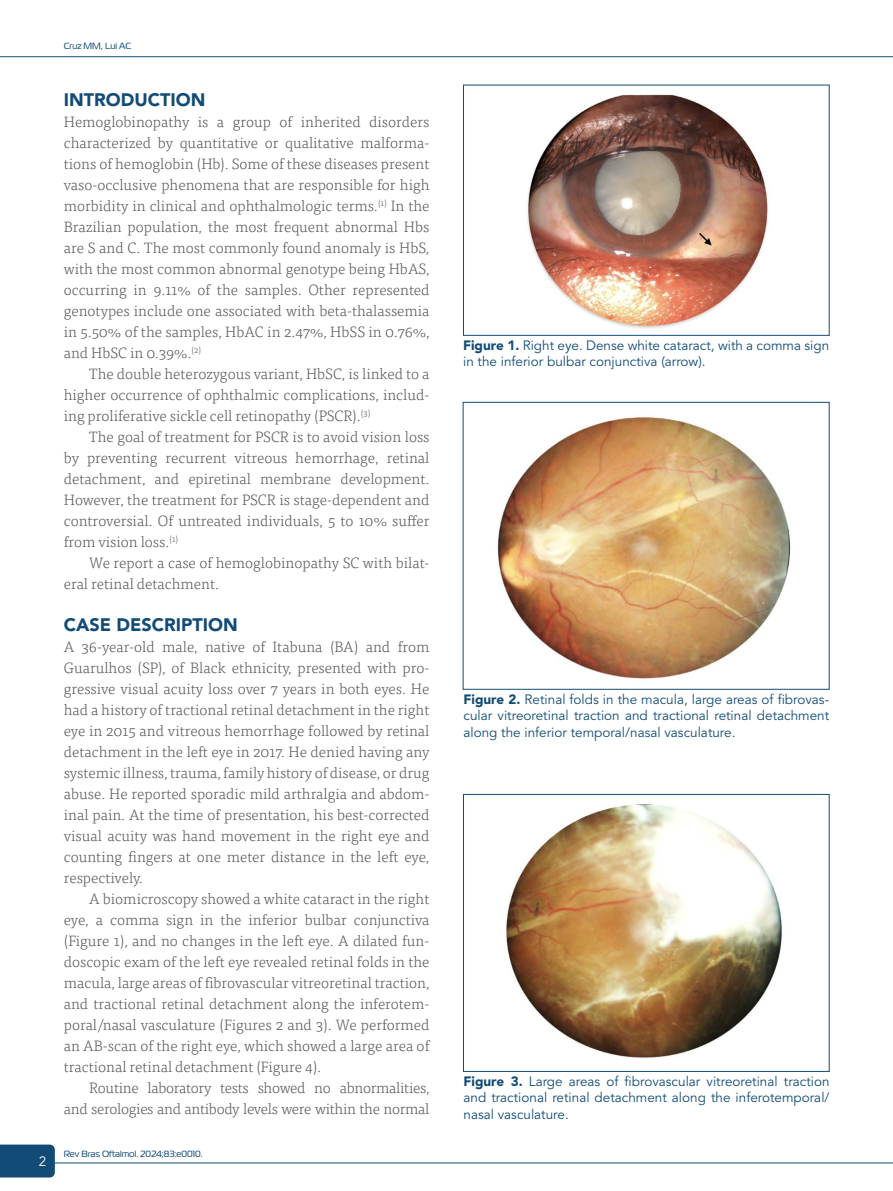
<style>
.page{position:relative;width:893px;height:1191px;background:#fff}
.page>*{position:absolute;margin:0;border:0;box-sizing:border-box;transform-origin:0 0}
.t1{font:900 18px "Avenir LT Std";color:#124c76}
.t2{font:300 15px/21px "Tisa Pro";color:#575756;text-align:justify}
.t3{font:300 15px/21px "Tisa Pro";letter-spacing:-.02em;color:#575756;text-align:right}
.t4{font:13.5px/16.2px "Avenir LT Std";color:#124c76;text-align:justify}
.t5{font:13.5px "Avenir LT Std";color:#fff}
.t6{font:9px "Magistral";color:#124c76}
.s1{font-weight:900}
</style>
<div class="page">
<div style="left:0;top:1144px;width:55px;height:33px;background:#124c76"></div>
<hr style="left:48px;top:1162px;width:845px;height:1px;background:#124c76">
<hr style="left:0;top:56px;width:893px;height:1px;background:#124c76">
<img style="left:527px;top:94px;width:241px;height:234px">
<div style="left:463px;top:85px;width:367px;height:251px;border:1px solid #124c76"></div>
<img style="left:497px;top:417px;width:294px;height:262px">
<img style="left:506px;top:804px;width:276px;height:254px">
<div style="left:463px;top:794px;width:367px;height:277px;border:1px solid #124c76"></div>
<p class="t5" style="left:39px;top:1153px;width:9px">2</p>
<p class="t6" style="left:64px;top:41px;width:69px">Cruz MM, Lui AC</p>
<p class="t1" style="left:64px;top:89px;width:143px">INTRODUCTION</p>
<p class="t2" style="left:64px;top:111px;width:367px">Hemoglobinopathy is a group of inherited disorders characterized by quantitative or qualitative malforma&shy;tions of hemoglobin (Hb). Some of these diseases present vaso-occlusive phenomena that are responsible for high morbidity in clinical and ophthalmologic terms.<sup>(1)</sup> In the Brazilian population, the most frequent abnormal Hbs are S and C. The most commonly found anomaly is HbS, with the most common abnormal genotype being HbAS, occurring in 9.11% of the samples. Other represented genotypes include one associated with beta-thalassemia in 5.50% of the samples, HbAC in 2.47%, HbSS in 0.76%, and HbSC in 0.39%.<sup>(2)</sup></p>
<p class="t2" style="left:64px;top:363px;width:367px;text-indent:26px">The double heterozygous variant, HbSC, is linked to a higher occurrence of ophthalmic complications, includ&shy;ing proliferative sickle cell retinopathy (PSCR).<sup>(3)</sup></p>
<p class="t2" style="left:64px;top:426px;width:367px;text-indent:26px">The goal of treatment for PSCR is to avoid vision loss by preventing recurrent vitreous hemorrhage, retinal detachment, and epiretinal membrane development.<br>However, the treatment for PSCR is stage-dependent and controversial. Of untreated individuals, 5 to 10% suffer from vision loss.<sup>(1)</sup></p>
<p class="t2" style="left:64px;top:552px;width:367px;text-indent:26px">We report a case of hemoglobinopathy SC with bilat&shy;eral retinal detachment.</p>
<p class="t1" style="left:64px;top:614px;width:175px">CASE DESCRIPTION</p>
<p class="t2" style="left:64px;top:636px;width:367px">A 36-year-old male, native of Itabuna (BA) and from Guarulhos (SP), of Black ethnicity, presented with pro&shy;gressive visual acuity loss over 7 years in both eyes. He had a history of tractional retinal detachment in the right eye in 2015 and vitreous hemorrhage followed by retinal detachment in the left eye in 2017. He denied having any systemic illness, trauma, family history of disease, or drug abuse. He reported sporadic mild arthralgia and abdom&shy;inal pain. At the time of presentation, his best-corrected visual acuity was hand movement in the right eye and counting fingers at one meter distance in the left eye, respectively.</p>
<p class="t2" style="left:64px;top:888px;width:367px;text-indent:26px">A biomicroscopy showed a white cataract in the right eye, a comma sign in the inferior bulbar conjunctiva (Figure 1), and no changes in the left eye. A dilated fun&shy;doscopic exam of the left eye revealed retinal folds in the macula, large areas of fibrovascular vitreoretinal traction, and tractional retinal detachment along the inferotem&shy;poral/nasal vasculature (Figures 2 and 3). We performed an AB-scan of the right eye, which showed a large area of tractional retinal detachment (Figure 4).</p>
<p class="t3" style="left:64px;top:1077px;width:367px">Routine laboratory tests showed no abnormalities, and serologies and antibody levels were within the normal</p>
<p class="t6" style="left:64px;top:1147px;width:140px">Rev Bras Oftalmol. 2024;83:e0010.</p>
<p class="t4" style="left:463px;top:338px;width:368px"><span class="s1">Figure 1.</span> Right eye. Dense white cataract, with a comma sign in the inferior bulbar conjunctiva (arrow).</p>
<p class="t4" style="left:463px;top:692px;width:367px"><span class="s1">Figure 2.</span> Retinal folds in the macula, large areas of fibrovas&shy;cular vitreoretinal traction and tractional retinal detachment along the inferior temporal/nasal vasculature.</p>
<p class="t4" style="left:463px;top:1074px;width:368px"><span class="s1">Figure 3.</span> Large areas of fibrovascular vitreoretinal traction and tractional retinal detachment along the inferotemporal/ nasal vasculature.</p>
</div>
